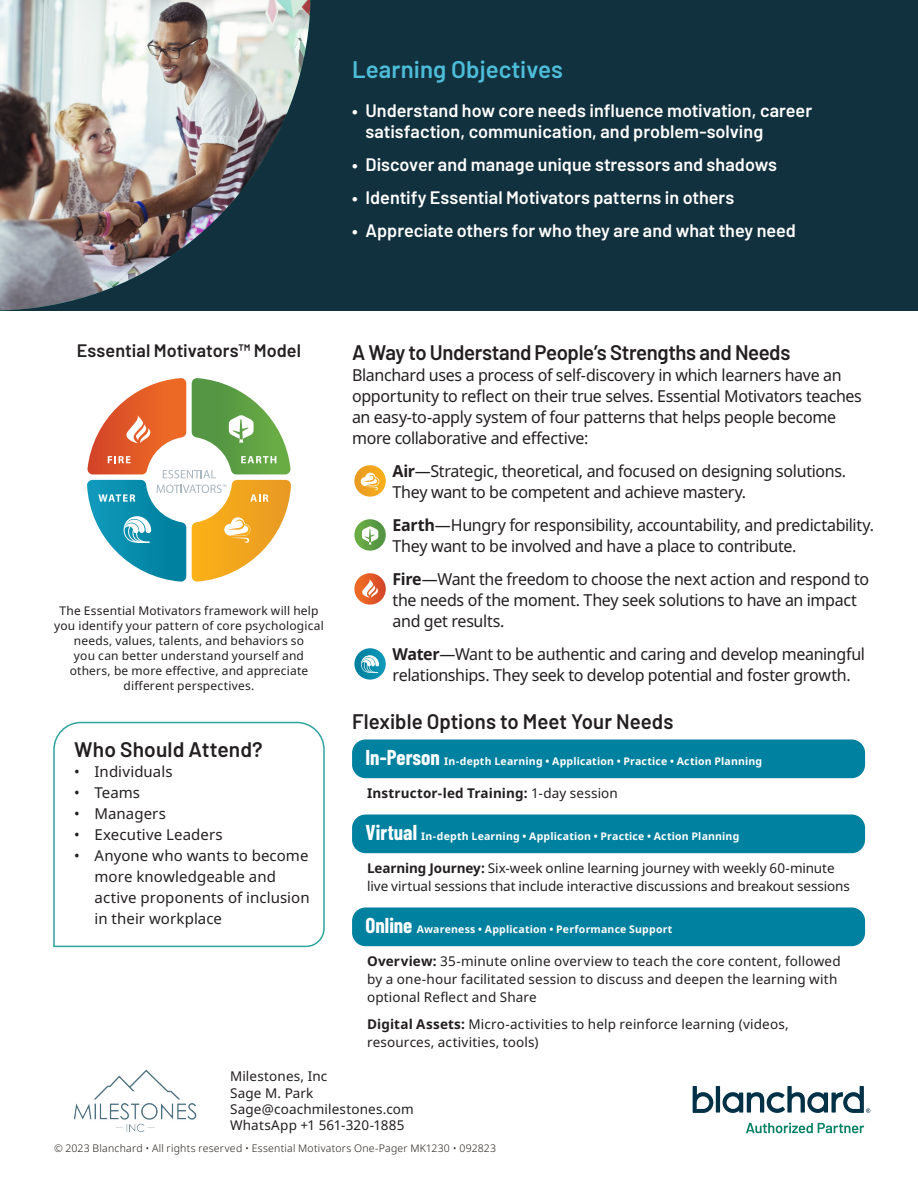
<style>
.page{position:relative;width:918px;height:1188px;background:#fff}
.page>*{position:absolute;margin:0;border:0;box-sizing:border-box;transform-origin:0 0}
.t1{font:600 24px "Barlow";color:#4dbdd9}
.t2{font:600 21px "Barlow";letter-spacing:-.01em;color:#231f20}
.t3{font:600 18px/21px "Barlow";color:#fff}
.t4{font:600 18px "Barlow";color:#231f20}
.t5{font:16.5px/21px "Noto Sans";letter-spacing:-.02em;color:#231f20}
.t6{font:15px/21px "Noto Sans";letter-spacing:.005em;color:#231f20}
.Back_Page_Subheads{font:13.5px/18px "Noto Sans";letter-spacing:.01em;color:#231f20}
.Back_Page_Subheads-2{font:13.5px/18px "Noto Sans";letter-spacing:-.01em;color:#231f20}
.t7{font:700 13.5px "Noto Sans";letter-spacing:.01em;color:#231f20}
.t8{font:500 13.5px "Barlow";letter-spacing:.02em;color:#12313f}
.t9{font:12px/15px "Noto Sans";letter-spacing:.015em;color:#231f20;text-align:center}
.t10{font:700 10.5px "Noto Sans";letter-spacing:.02em;color:#fff}
.t11{font:300 10.5px "Noto Sans";letter-spacing:.02em;color:#241e1b}
.s1{font-weight:700}
.s2{font-family:"Barlow Condensed";font-size:21px}
.s3{font-weight:400}
</style>
<div class="page">
<div style="left:0;top:0;width:918px;height:310px;background:#12313f"></div>
<img style="left:0;top:0;width:310px;height:310px">
<div style="left:352px;top:740px;width:513px;height:38px;background:#00819f;border-radius:14px"></div>
<div style="left:352px;top:814px;width:513px;height:39px;background:#00819f;border-radius:14px"></div>
<div style="left:352px;top:908px;width:513px;height:38px;background:#00819f;border-radius:14px"></div>
<svg style="left:354px;top:465px;width:32px;height:32px"></svg>
<svg style="left:361px;top:473px;width:18px;height:17px"></svg>
<svg style="left:354px;top:519px;width:32px;height:32px"></svg>
<svg style="left:362px;top:526px;width:16px;height:19px"></svg>
<svg style="left:354px;top:573px;width:32px;height:32px"></svg>
<svg style="left:362px;top:579px;width:16px;height:19px"></svg>
<svg style="left:354px;top:648px;width:32px;height:32px"></svg>
<svg style="left:361px;top:655px;width:18px;height:18px"></svg>
<svg style="left:87px;top:378px;width:204px;height:204px"></svg>
<svg style="left:53px;top:721px;width:272px;height:227px"></svg>
<svg style="left:692px;top:1086px;width:21px;height:27px"></svg>
<hr style="left:716px;top:1086px;width:4px;height:27px;background:#003146">
<svg style="left:722px;top:1086px;width:148px;height:47px"></svg>
<img style="left:74px;top:1069px;width:123px;height:63px">
<p class="t1" style="left:352px;top:51px;width:212px">Learning Objectives</p>
<p class="t3" style="left:366px;top:99px;width:448px;text-indent:-14px">• Understand how core needs influence motivation, career satisfaction, communication, and problem-solving</p>
<p class="t3" style="left:352px;top:153px;width:427px">• Discover and manage unique stressors and shadows</p>
<p class="t3" style="left:352px;top:186px;width:384px">• Identify Essential Motivators patterns in others</p>
<p class="t3" style="left:352px;top:219px;width:445px">• Appreciate others for who they are and what they need</p>
<p class="t4" style="left:77px;top:337px;width:226px">Essential Motivators™ Model</p>
<p class="t9" style="left:54px;top:603px;width:271px">The Essential Motivators framework will help you identify your pattern of core psychological needs, values, talents, and behaviors so<br>you can better understand yourself and others, be more effective, and appreciate different perspectives.</p>
<p class="t2" style="left:74px;top:734px;width:190px">Who Should Attend?</p>
<p class="t6" style="left:74px;top:761px;width:100px">• Individuals</p>
<p class="t6" style="left:74px;top:782px;width:67px">• Teams</p>
<p class="t6" style="left:74px;top:803px;width:93px">• Managers</p>
<p class="t6" style="left:74px;top:824px;width:150px">• Executive Leaders</p>
<p class="t6" style="left:94px;top:845px;width:217px;text-indent:-20px">• Anyone who wants to become more knowledgeable and active proponents of inclusion in their workplace</p>
<p class="t2" style="left:352px;top:337px;width:440px">A Way to Understand People’s Strengths and Needs</p>
<p class="t5" style="left:352px;top:365px;width:511px">Blanchard uses a process of self-discovery in which learners have an opportunity to reflect on their true selves. Essential Motivators teaches an easy-to-apply system of four patterns that helps people become more collaborative and effective:</p>
<p class="t5" style="left:393px;top:461px;width:455px"><span class="s1">Air</span>—Strategic, theoretical, and focused on designing solutions.<br>They want to be competent and achieve mastery.</p>
<p class="t5" style="left:393px;top:515px;width:483px"><span class="s1">Earth</span>—Hungry for responsibility, accountability, and predictability.<br>They want to be involved and have a place to contribute.</p>
<p class="t5" style="left:393px;top:569px;width:478px"><span class="s1">Fire</span>—Want the freedom to choose the next action and respond to the needs of the moment. They seek solutions to have an impact and get results.</p>
<p class="t5" style="left:393px;top:644px;width:474px"><span class="s1">Water</span>—Want to be authentic and caring and develop meaningful relationships. They seek to develop potential and foster growth.</p>
<p class="t2" style="left:352px;top:706px;width:323px">Flexible Options to Meet Your Needs</p>
<p class="t10" style="left:366px;top:755px;width:398px"><span class="s2">In-Person</span> In-depth Learning • Application • Practice • Action Planning</p>
<p class="t7" style="left:367px;top:785px;width:252px">Instructor-led Training: <span class="s3">1-day session</span></p>
<p class="t10" style="left:366px;top:830px;width:375px"><span class="s2">Virtual</span> In-depth Learning • Application • Practice • Action Planning</p>
<p class="Back_Page_Subheads-2" style="left:367px;top:859px;width:484px"><span class="s1">Learning Journey:</span> Six-week online learning journey with weekly 60-minute live virtual sessions that include interactive discussions and breakout sessions</p>
<p class="t10" style="left:366px;top:923px;width:308px"><span class="s2">Online</span> Awareness • Application • Performance Support</p>
<p class="Back_Page_Subheads" style="left:367px;top:952px;width:475px"><span class="s1">Overview:</span> 35-minute online overview to teach the core content, followed by a one-hour facilitated session to discuss and deepen the learning with optional Reflect and Share</p>
<p class="Back_Page_Subheads" style="left:367px;top:1015px;width:423px"><span class="s1">Digital Assets:</span> Micro-activities to help reinforce learning (videos, resources, activities, tools)</p>
<p class="Back_Page_Subheads" style="left:230px;top:1068px;width:99px">Milestones, Inc</p>
<p class="Back_Page_Subheads" style="left:230px;top:1084px;width:85px">Sage M. Park</p>
<p class="Back_Page_Subheads" style="left:230px;top:1100px;width:185px">Sage@coachmilestones.com</p>
<p class="Back_Page_Subheads" style="left:230px;top:1116px;width:176px">WhatsApp +1 561-320-1885</p>
<p class="t8" style="left:189px;top:1092px;width:93px">blanchard.com</p>
<p class="t11" style="left:54px;top:1142px;width:444px">© 2023 Blanchard • All rights reserved • Essential Motivators One-Pager MK1230 • 092823</p>
</div>
